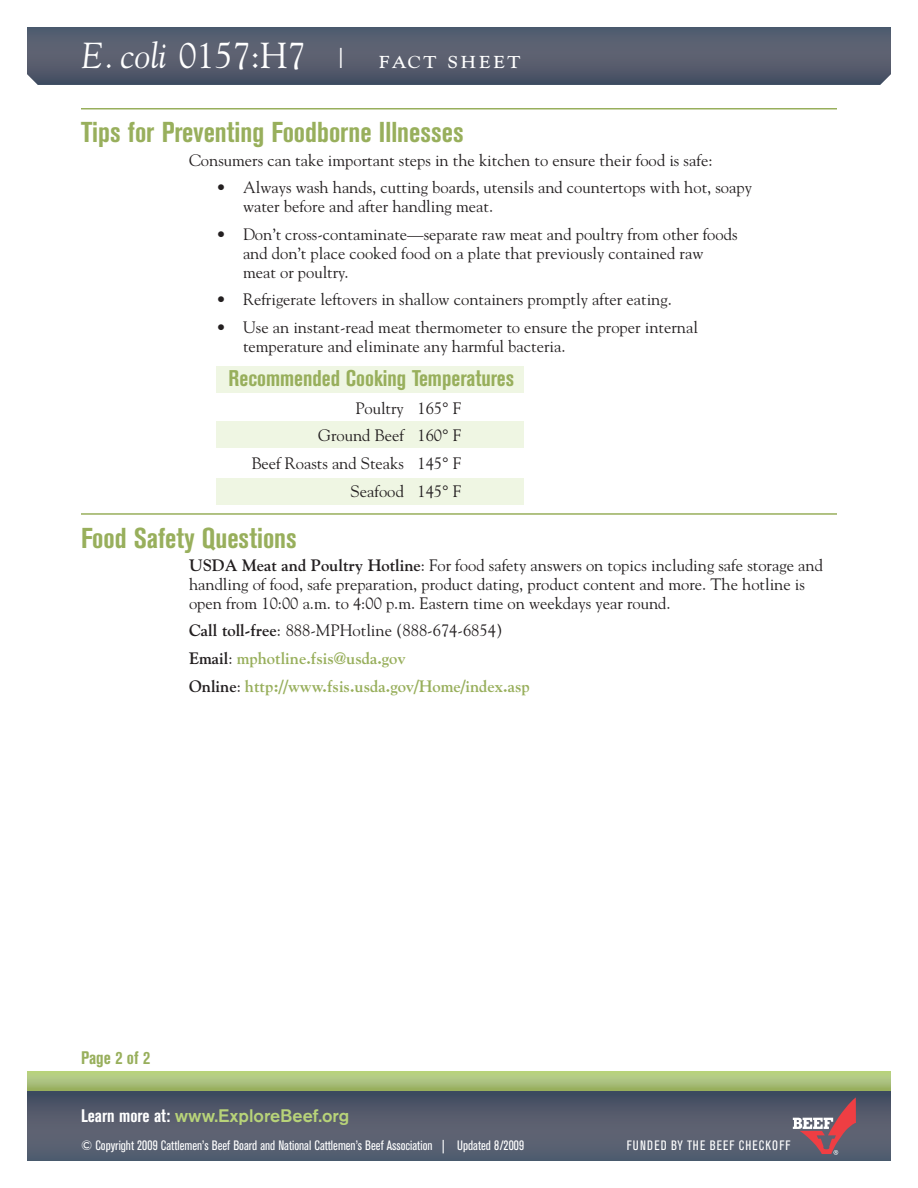
<style>
.page{position:relative;width:918px;height:1188px;background:#fff}
.page>*{position:absolute;margin:0;border:0;box-sizing:border-box;transform-origin:0 0}
.t1{font:700 condensed 28.5px "Akzidenz Grotesk BE";color:#98af5c}
.t2{font:27px "Goudy SC";letter-spacing:.08em;color:#fff}
.t3{font:700 condensed 22.5px "Akzidenz Grotesk BE";color:#98af5c}
.t4{font:500 18px "Akzidenz Grotesk BE";color:#b8d379}
.t5{font:700 condensed 18px "Akzidenz Grotesk BE";color:#98af5c}
.t6{font:16.5px/18.9px "Goudy";color:#231f20}
.t7{font:16.5px/27.6px "Goudy Bold Os F";color:#98af5c}
.t8{font:condensed 13.5px "Akzidenz Grotesk BE";color:#fff}
.t9{font:condensed 13.5px "Akzidenz Grotesk BE";letter-spacing:.07em;color:#fff}
.s1{font-family:"Goudy";font-style:italic;font-size:36px}
.s2{font-family:"Goudy";font-size:36px}
.s3{font-family:"Goudy Bold Os F"}
.s4{color:#231f20}
.s5{font-family:"Goudy";color:#231f20}
.s6{font-family:"Goudy";font-weight:700;color:#231f20}
.s7{font-weight:700;font-stretch:condensed;color:#fff}
</style>
<div class="page">
<svg style="left:27px;top:1090px;width:864px;height:71px;background:#535c6c"></svg>
<svg style="left:27px;top:1071px;width:864px;height:19px;background:#abc379"></svg>
<svg style="left:27px;top:27px;width:864px;height:58px;background:#545c6d"></svg>
<hr style="left:81px;top:108px;width:756px;height:2px;background:#98af5c">
<hr style="left:81px;top:513px;width:756px;height:2px;background:#98af5c">
<svg style="left:793px;top:1097px;width:63px;height:58px;background:#86626f"></svg>
<div style="left:216px;top:421px;width:308px;height:27px;background:#eff6e3"></div>
<div style="left:216px;top:478px;width:308px;height:28px;background:#eff6e3"></div>
<div style="left:216px;top:366px;width:308px;height:27px;background:#eff6e3"></div>
<h2 class="t2" style="left:81px;top:42px;width:441px"><span class="s1">E. coli</span> <span class="s2">0157:H7</span> | fact sheet</h2>
<h1 class="t1" style="left:81px;top:116px;width:384px">Tips for Preventing Foodborne Illnesses</h1>
<p class="t6" style="left:189px;top:150px;width:525px">Consumers can take important steps in the kitchen to ensure their food is safe:</p>
<p class="t6" style="left:243px;top:177px;width:511px;text-indent:-27px">• Always wash hands, cutting boards, utensils and countertops with hot, soapy water before and after handling meat.</p>
<p class="t6" style="left:243px;top:224px;width:496px;text-indent:-27px">• Don’t cross-contaminate—separate raw meat and poultry from other foods and don’t place cooked food on a plate that previously contained raw meat or poultry.</p>
<p class="t6" style="left:216px;top:290px;width:457px">• Refrigerate leftovers in shallow containers promptly after eating.</p>
<p class="t6" style="left:243px;top:317px;width:456px;text-indent:-27px">• Use an instant-read meat thermometer to ensure the proper internal temperature and eliminate any harmful bacteria.</p>
<h3 class="t3" style="left:228px;top:365px;width:287px">Recommended Cooking Temperatures</h3>
<p class="t6" style="left:251px;top:394px;width:211px;line-height:27.6px;text-align:right">Poultry 165° F<br>Ground Beef 160° F<br>Beef Roasts and Steaks 145° F<br>Seafood 145° F</p>
<h1 class="t1" style="left:81px;top:521px;width:217px">Food Safety Questions</h1>
<p class="t6" style="left:189px;top:555px;width:635px"><span class="s3">USDA Meat and Poultry Hotline</span>: For food safety answers on topics including safe storage and handling of food, safe preparation, product dating, product content and more. The hotline is open from 10:00 a.m. to 4:00 p.m. Eastern time on weekdays year round.</p>
<p class="t6" style="left:189px;top:621px;width:315px"><span class="s3">Call toll-free</span>: 888-MPHotline (888-674-6854)</p>
<p class="t7" style="left:189px;top:644px;width:342px"><span class="s4">Email</span><span class="s5">:</span> mphotline.fsis@usda.gov<br><span class="s6">Online</span><span class="s5">:</span> http://www.fsis.usda.gov/Home/index.asp</p>
<p class="t5" style="left:81px;top:1048px;width:71px">Page 2 of 2</p>
<p class="t4" style="left:81px;top:1105px;width:270px"><span class="s7">Learn more at:</span> www.ExploreBeef.org</p>
<p class="t8" style="left:81px;top:1138px;width:445px">© Copyright 2009 Cattlemen’s Beef Board and National Cattlemen’s Beef Association | Updated 8/2009</p>
<p class="t9" style="left:627px;top:1137px;width:165px">FUNDED BY THE BEEF CHECKOFF</p>
</div>
